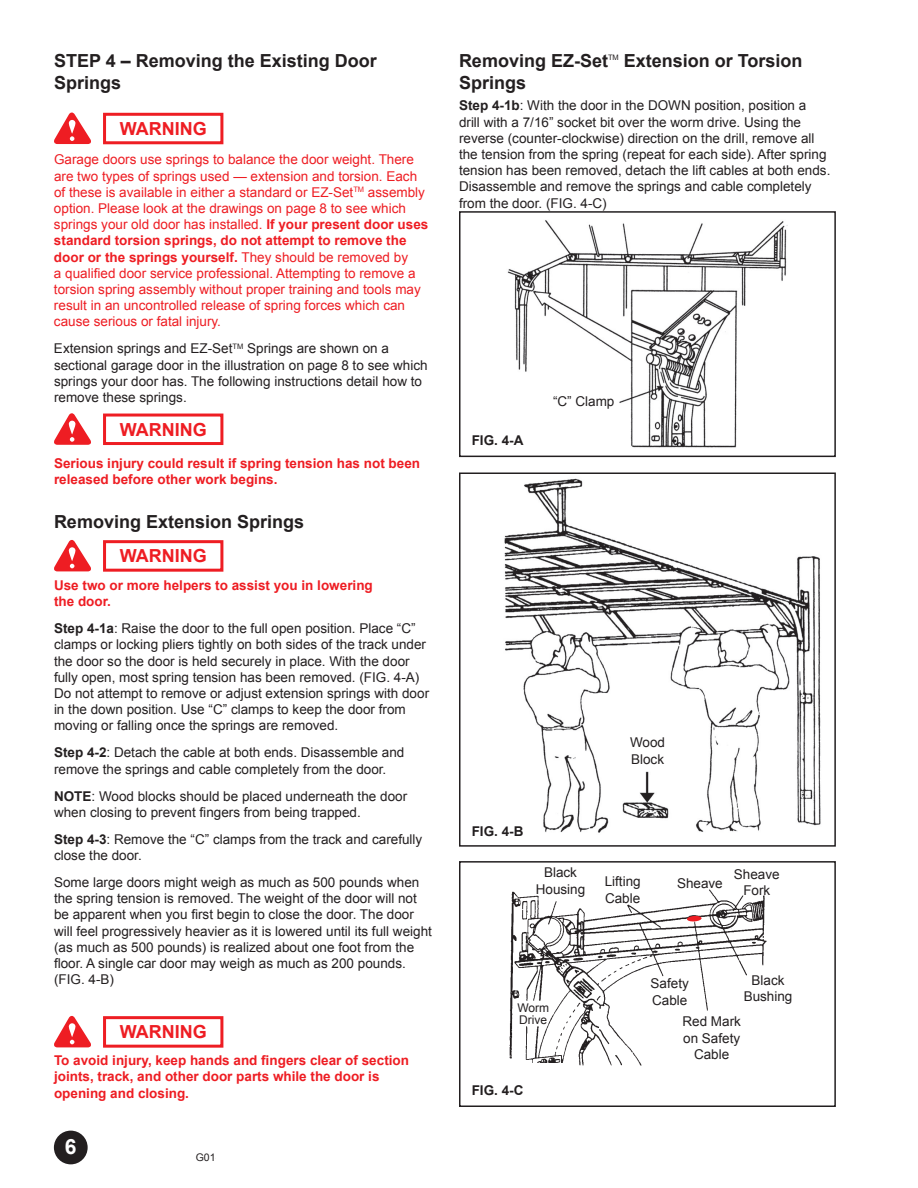
<style>
.page{position:relative;width:918px;height:1188px;background:#fff}
.page>*{position:absolute;margin:0;border:0;box-sizing:border-box;transform-origin:0 0}
.t1{font:700 21px "Arial";color:#fff}
.t2{font:700 18px/21.6px "Arial";color:#231f20}
.t3{font:700 18px "Arial";color:#ee1d23}
.t4{font:13.5px/16.2px "Arial";color:#231f20}
.t5{font:13.5px/16.2px "Arial";color:#ee1d23}
.t6{font:700 13.5px/16.2px "Arial";color:#ee1d23}
.t7{font:700 13.5px "Arial";color:#231f20}
.t8{font:12px/12px "Arial";color:#231f20}
.t9{font:7.5px "Arial";color:#231f20}
.s1{font-weight:700}
</style>
<div class="page">
<div style="left:103px;top:414px;width:120px;height:31px;border:3px solid #ee1d23"></div>
<svg style="left:54px;top:413px;width:36px;height:32px"></svg>
<svg style="left:69px;top:421px;width:6px;height:13px"></svg>
<div style="left:103px;top:540px;width:120px;height:32px;border:3px solid #ee1d23"></div>
<svg style="left:54px;top:540px;width:36px;height:31px"></svg>
<svg style="left:69px;top:547px;width:6px;height:14px"></svg>
<div style="left:103px;top:113px;width:120px;height:31px;border:3px solid #ee1d23"></div>
<svg style="left:54px;top:112px;width:36px;height:32px"></svg>
<svg style="left:69px;top:120px;width:6px;height:14px"></svg>
<div style="left:103px;top:1016px;width:120px;height:32px;border:3px solid #ee1d23"></div>
<svg style="left:54px;top:1016px;width:36px;height:31px"></svg>
<svg style="left:69px;top:1023px;width:6px;height:14px"></svg>
<img style="left:507px;top:220px;width:281px;height:228px">
<div style="left:459px;top:211px;width:377px;height:246px;border:2px solid #231f20"></div>
<img style="left:509px;top:889px;width:258px;height:177px">
<div style="left:459px;top:861px;width:377px;height:246px;border:2px solid #231f20"></div>
<img style="left:504px;top:478px;width:317px;height:355px">
<div style="left:459px;top:472px;width:377px;height:375px;border:2px solid #231f20"></div>
<div style="left:510px;top:428px;width:43px;height:22px;background:#fff"></div>
<div style="left:466px;top:780px;width:52px;height:36px;background:#fff"></div>
<div style="left:500px;top:1063px;width:68px;height:20px;background:#fff"></div>
<div style="left:54px;top:1131px;width:34px;height:33px;background:#231f20;border-radius:50%"></div>
<svg style="left:687px;top:916px;width:15px;height:6px"></svg>
<h2 class="t2" style="left:54px;top:50px;width:324px">STEP 4 – Removing the Existing Door<br>Springs</h2>
<h2 class="t3" style="left:120px;top:119px;width:88px">WARNING</h2>
<p class="t5" style="left:54px;top:152px;width:376px">Garage doors use springs to balance the door weight. There are two types of springs used — extension and torsion. Each of these is available in either a standard or EZ-Set<sup>TM</sup> assembly option. Please look at the drawings on page 8 to see which springs your old door has installed. <span class="s1">If your present door uses standard torsion springs, do not attempt to remove the door or the springs yourself.</span> They should be removed by<br>a qualified door service professional. Attempting to remove a torsion spring assembly without proper training and tools may result in an uncontrolled release of spring forces which can cause serious or fatal injury.</p>
<p class="t4" style="left:54px;top:341px;width:375px">Extension springs and EZ-Set<sup>TM</sup> Springs are shown on a sectional garage door in the illustration on page 8 to see which springs your door has. The following instructions detail how to remove these springs.</p>
<h2 class="t3" style="left:120px;top:420px;width:88px">WARNING</h2>
<p class="t6" style="left:54px;top:455px;width:368px">Serious injury could result if spring tension has not been released before other work begins.</p>
<h2 class="t2" style="left:54px;top:511px;width:252px">Removing Extension Springs</h2>
<h2 class="t3" style="left:120px;top:546px;width:88px">WARNING</h2>
<p class="t6" style="left:54px;top:577px;width:320px">Use two or more helpers to assist you in lowering the door.</p>
<p class="t4" style="left:54px;top:620px;width:377px"><span class="s1">Step 4-1a</span>: Raise the door to the full open position. Place “C” clamps or locking pliers tightly on both sides of the track under the door so the door is held securely in place. With the door fully open, most spring tension has been removed. (FIG. 4-A)<br>Do not attempt to remove or adjust extension springs with door in the down position. Use “C” clamps to keep the door from moving or falling once the springs are removed.</p>
<p class="t4" style="left:54px;top:745px;width:352px"><span class="s1">Step 4-2</span>: Detach the cable at both ends. Disassemble and remove the springs and cable completely from the door.</p>
<p class="t4" style="left:54px;top:788px;width:355px"><span class="s1">NOTE</span>: Wood blocks should be placed underneath the door when closing to prevent fingers from being trapped.</p>
<p class="t4" style="left:54px;top:831px;width:370px"><span class="s1">Step 4-3</span>: Remove the “C” clamps from the track and carefully close the door.</p>
<p class="t4" style="left:54px;top:874px;width:379px">Some large doors might weigh as much as 500 pounds when the spring tension is removed. The weight of the door will not be apparent when you first begin to close the door. The door will feel progressively heavier as it is lowered until its full weight (as much as 500 pounds) is realized about one foot from the floor. A single car door may weigh as much as 200 pounds. (FIG. 4-B)</p>
<h2 class="t3" style="left:120px;top:1022px;width:88px">WARNING</h2>
<p class="t6" style="left:54px;top:1052px;width:357px">To avoid injury, keep hands and fingers clear of section joints, track, and other door parts while the door is opening and closing.</p>
<h1 class="t1" style="left:65px;top:1135px;width:13px">6</h1>
<h2 class="t2" style="left:459px;top:50px;width:151px">Removing EZ-Set</h2>
<p class="t9" style="left:608px;top:53px;width:12px">TM</p>
<h2 class="t2" style="left:624px;top:50px;width:180px">Extension or Torsion</h2>
<h2 class="t2" style="left:459px;top:72px;width:69px">Springs</h2>
<p class="t4" style="left:459px;top:98px;width:373px"><span class="s1">Step 4-1b</span>: With the door in the DOWN position, position a drill with a 7/16” socket bit over the worm drive. Using the reverse (counter-clockwise) direction on the drill, remove all the tension from the spring (repeat for each side). After spring tension has been removed, detach the lift cables at both ends.<br>Disassemble and remove the springs and cable completely from the door. (FIG. 4-C)</p>
<p class="t7" style="left:472px;top:433px;width:53px">FIG. 4-A</p>
<p class="t4" style="left:553px;top:393px;width:63px">“C” Clamp</p>
<p class="t4" style="left:630px;top:734px;width:37px">Wood<br>Block</p>
<p class="t7" style="left:472px;top:824px;width:53px">FIG. 4-B</p>
<p class="t4" style="left:536px;top:864px;width:51px;text-align:center">Black<br>Housing</p>
<p class="t4" style="left:605px;top:873px;width:38px">Lifting<br>Cable</p>
<p class="t4" style="left:734px;top:866px;width:47px;text-align:center">Sheave<br>Fork</p>
<p class="t4" style="left:677px;top:875px;width:47px">Sheave</p>
<p class="t8" style="left:517px;top:1001px;width:33px">Worm<br>Drive</p>
<p class="t7" style="left:472px;top:1083px;width:53px">FIG. 4-C</p>
<p class="t4" style="left:651px;top:975px;width:40px">Safety<br>Cable</p>
<p class="t4" style="left:744px;top:972px;width:50px;text-align:center">Black<br>Bushing</p>
<p class="t4" style="left:682px;top:1013px;width:60px;text-align:center">Red Mark on Safety<br>Cable</p>
</div>
